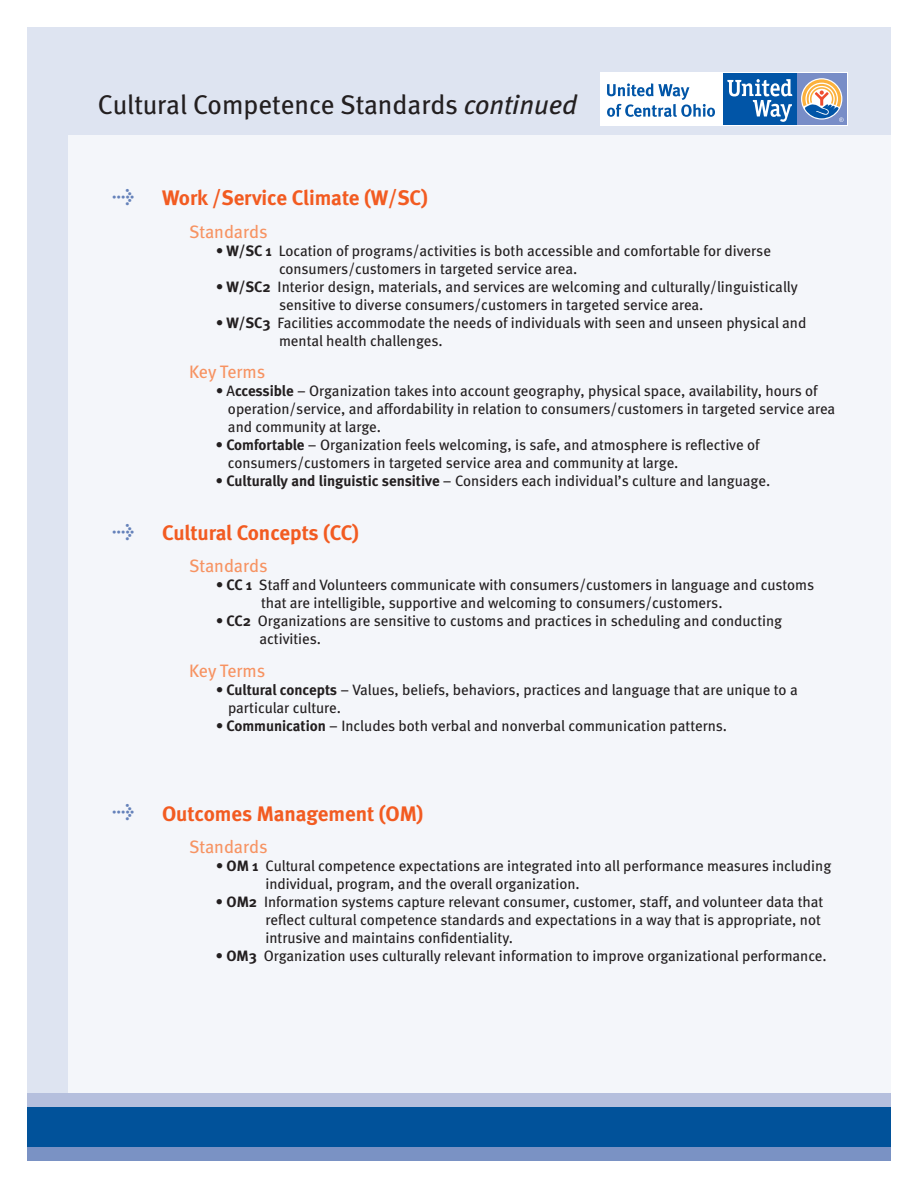
<style>
.page{position:relative;width:918px;height:1188px;background:#fff}
.page>*{position:absolute;margin:0;border:0;box-sizing:border-box;transform-origin:0 0}
.t1{font:27px "Meta";color:#231f20}
.t2{font:700 21px "Meta";color:#f25b21}
.t3{font:18px "Meta";color:#f79362}
.t4{font:18px "Meta Bold Expert";color:#6582ba}
.t5{font:15px/18px "Meta";color:#231f20}
.s1{font-style:italic}
.s2{font-weight:700}
</style>
<div class="page">
<div style="left:44px;top:108px;width:847px;height:992px;background:#f4f6fa"></div>
<div style="left:27px;top:27px;width:864px;height:108px;background:#dee4f1"></div>
<div style="left:27px;top:27px;width:41px;height:1077px;background:#dee4f1"></div>
<div style="left:27px;top:1107px;width:864px;height:41px;background:#01529a"></div>
<div style="left:27px;top:1094px;width:864px;height:13px;background:#b5bfdd"></div>
<div style="left:27px;top:1148px;width:864px;height:13px;background:#7a92c4"></div>
<div style="left:601px;top:72px;width:247px;height:54px;background:#fff"></div>
<div style="left:797px;top:73px;width:50px;height:52px;background:#788dc7"></div>
<svg style="left:801px;top:78px;width:41px;height:42px"></svg>
<div style="left:724px;top:73px;width:73px;height:52px;background:#0155a7"></div>
<svg style="left:727px;top:79px;width:65px;height:43px"></svg>
<svg style="left:607px;top:83px;width:108px;height:34px"></svg>
<svg style="left:802px;top:79px;width:42px;height:43px"></svg>
<h1 class="t1" style="left:98px;top:89px;width:481px">Cultural Competence Standards <span class="s1">continued</span></h1>
<p class="t4" style="left:112px;top:185px;width:23px">l</p>
<p class="t4" style="left:112px;top:520px;width:23px">l</p>
<p class="t4" style="left:112px;top:800px;width:23px">l</p>
<h2 class="t2" style="left:162px;top:186px;width:267px">Work /Service Climate (W/SC)</h2>
<p class="t3" style="left:189px;top:221px;width:80px">Standards</p>
<p class="t5" style="left:279px;top:241px;width:493px;text-indent:-63px"><span class="s2">• W/SC 1</span> Location of programs/activities is both accessible and comfortable for diverse consumers/customers in targeted service area.</p>
<p class="t5" style="left:279px;top:277px;width:520px;text-indent:-63px"><span class="s2">• W/SC2</span> Interior design, materials, and services are welcoming and culturally/linguistically sensitive to diverse consumers/customers in targeted service area.</p>
<p class="t5" style="left:279px;top:313px;width:529px;text-indent:-63px"><span class="s2">• W/SC3</span> Facilities accommodate the needs of individuals with seen and unseen physical and mental health challenges.</p>
<p class="t3" style="left:189px;top:361px;width:78px">Key Terms</p>
<p class="t5" style="left:228px;top:382px;width:609px;text-indent:-12px"><span class="s2">•</span> A<span class="s2">ccessible</span> – Organization takes into account geography, physical space, availability, hours of operation/service, and affordability in relation to consumers/customers in targeted service area and community at large.</p>
<p class="t5" style="left:228px;top:436px;width:533px;text-indent:-12px"><span class="s2">• Comfortable</span> – Organization feels welcoming, is safe, and atmosphere is reflective of consumers/customers in targeted service area and community at large.</p>
<p class="t5" style="left:216px;top:472px;width:556px"><span class="s2">• Culturally and linguistic sensitive</span> – Considers each individual’s culture and language.</p>
<h2 class="t2" style="left:162px;top:520px;width:199px">Cultural Concepts (CC)</h2>
<p class="t3" style="left:189px;top:556px;width:80px">Standards</p>
<p class="t5" style="left:261px;top:576px;width:555px;text-indent:-45px"><span class="s2">• CC 1</span> Staff and Volunteers communicate with consumers/customers in language and customs that are intelligible, supportive and welcoming to consumers/customers.</p>
<p class="t5" style="left:259px;top:612px;width:524px;text-indent:-43px"><span class="s2">• CC2</span> Organizations are sensitive to customs and practices in scheduling and conducting activities.</p>
<p class="t3" style="left:189px;top:660px;width:78px">Key Terms</p>
<p class="t5" style="left:228px;top:680px;width:571px;text-indent:-12px"><span class="s2">• Cultural concepts</span> – Values, beliefs, behaviors, practices and language that are unique to a particular culture.</p>
<p class="t5" style="left:216px;top:716px;width:513px"><span class="s2">• Communication</span> – Includes both verbal and nonverbal communication patterns.</p>
<h2 class="t2" style="left:162px;top:801px;width:263px">Outcomes Management (OM)</h2>
<p class="t3" style="left:189px;top:836px;width:80px">Standards</p>
<p class="t5" style="left:265px;top:857px;width:567px;text-indent:-49px"><span class="s2">• OM 1</span> Cultural competence expectations are integrated into all performance measures including individual, program, and the overall organization.</p>
<p class="t5" style="left:265px;top:893px;width:559px;text-indent:-49px"><span class="s2">• OM2</span> Information systems capture relevant consumer, customer, staff, and volunteer data that reflect cultural competence standards and expectations in a way that is appropriate, not intrusive and maintains confidentiality.</p>
<p class="t5" style="left:216px;top:947px;width:612px"><span class="s2">• OM3</span> Organization uses culturally relevant information to improve organizational performance.</p>
</div>
